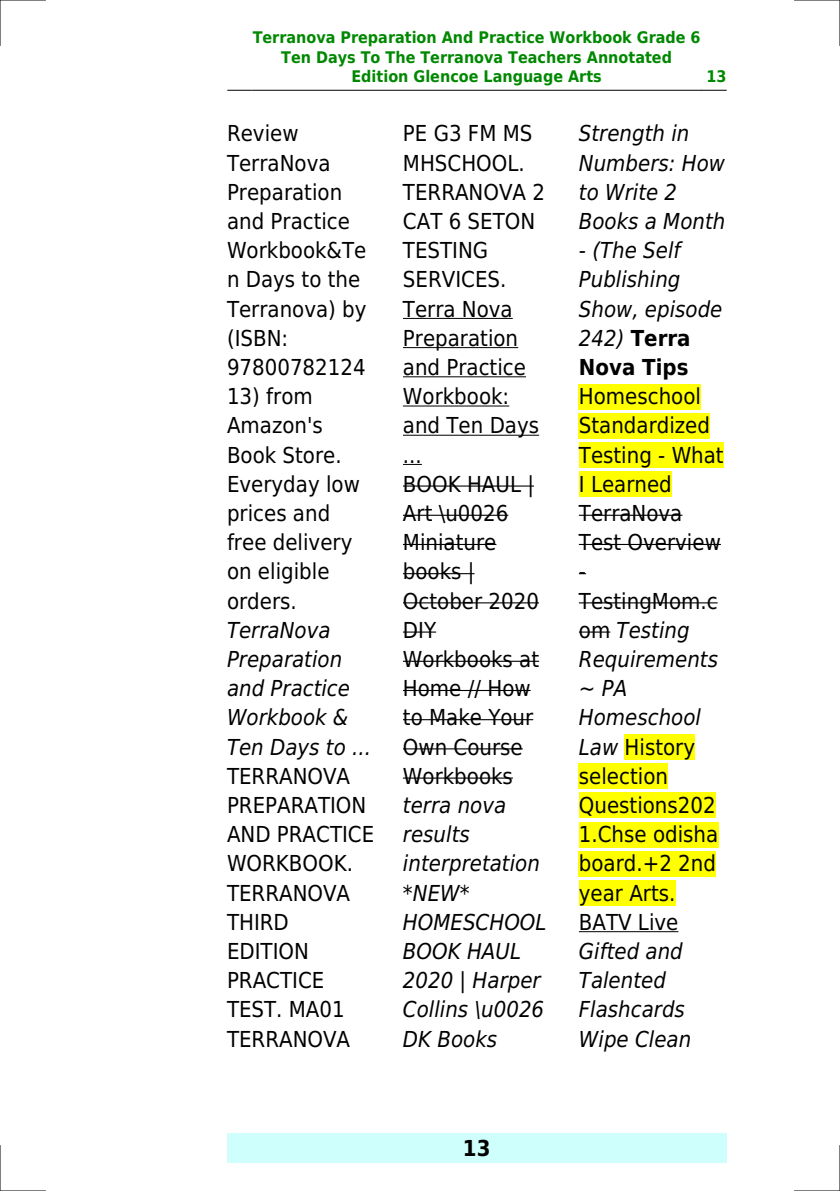
<style>
.page{position:relative;width:840px;height:1191px;background:#fff}
.page>*{position:absolute;margin:0;border:0;box-sizing:border-box;transform-origin:0 0}
.t1{font:22px/29.2px "DejaVu Sans Condensed";color:#000}
.t2{font:italic 22px/29.2px "DejaVu Sans Condensed";color:#000}
.t3{font:700 22px "DejaVu Sans Condensed";color:#000}
.t4{font:700 16px/19.2px "DejaVu Sans Condensed";color:#080;text-align:center}
.s1{font-weight:700;font-style:normal}
.s2{font-style:italic}
</style>
<div class="page">
<svg style="left:227px;top:90px;width:24px;height:1px"></svg>
<hr style="left:252px;top:90px;width:448px;height:1px;background:#000">
<svg style="left:701px;top:90px;width:24px;height:1px"></svg>
<div style="left:227px;top:1133px;width:499px;height:29px;background:#cffffc"></div>
<hr style="left:403px;top:318px;width:109px;height:1px;background:#000">
<hr style="left:403px;top:347px;width:115px;height:1px;background:#000">
<hr style="left:403px;top:376px;width:122px;height:1px;background:#000">
<hr style="left:403px;top:405px;width:106px;height:1px;background:#000">
<hr style="left:403px;top:435px;width:136px;height:1px;background:#000">
<svg style="left:403px;top:464px;width:18px;height:1px"></svg>
<hr style="left:403px;top:485px;width:130px;height:1px;background:#000">
<hr style="left:403px;top:515px;width:105px;height:1px;background:#000">
<hr style="left:403px;top:544px;width:93px;height:1px;background:#000">
<hr style="left:403px;top:573px;width:71px;height:1px;background:#000">
<hr style="left:403px;top:602px;width:135px;height:1px;background:#000">
<hr style="left:403px;top:631px;width:33px;height:1px;background:#000">
<hr style="left:403px;top:660px;width:136px;height:2px;background:#000">
<hr style="left:403px;top:690px;width:127px;height:1px;background:#000">
<hr style="left:403px;top:719px;width:130px;height:1px;background:#000">
<hr style="left:403px;top:748px;width:119px;height:1px;background:#000">
<hr style="left:403px;top:777px;width:109px;height:1px;background:#000">
<div style="left:578px;top:384px;width:122px;height:25px;background:#ff0"></div>
<div style="left:578px;top:413px;width:131px;height:25px;background:#ff0"></div>
<div style="left:578px;top:442px;width:145px;height:26px;background:#ff0"></div>
<div style="left:578px;top:471px;width:93px;height:26px;background:#ff0"></div>
<hr style="left:578px;top:515px;width:104px;height:1px;background:#000">
<hr style="left:578px;top:544px;width:142px;height:1px;background:#000">
<hr style="left:578px;top:602px;width:139px;height:1px;background:#000">
<hr style="left:578px;top:631px;width:32px;height:1px;background:#000">
<div style="left:624px;top:734px;width:70px;height:26px;background:#ff0"></div>
<div style="left:578px;top:763px;width:89px;height:26px;background:#ff0"></div>
<div style="left:578px;top:792px;width:137px;height:26px;background:#ff0"></div>
<div style="left:578px;top:821px;width:139px;height:26px;background:#ff0"></div>
<div style="left:578px;top:851px;width:137px;height:25px;background:#ff0"></div>
<div style="left:578px;top:880px;width:97px;height:25px;background:#ff0"></div>
<hr style="left:578px;top:931px;width:100px;height:1px;background:#000">
<hr style="left:0;top:0;width:45px;height:1px;background:#000">
<hr style="left:794px;top:0;width:45px;height:1px;background:#000">
<hr style="left:0;top:1190px;width:45px;height:1px;background:#000">
<hr style="left:794px;top:1190px;width:45px;height:1px;background:#000">
<hr style="left:0;top:0;width:1px;height:45px;background:#000">
<hr style="left:0;top:1145px;width:1px;height:46px;background:#000">
<hr style="left:839px;top:0;width:1px;height:45px;background:#000">
<hr style="left:839px;top:1145px;width:1px;height:46px;background:#000">
<p class="t4" style="left:252px;top:28px;width:449px">Terranova Preparation And Practice Workbook Grade 6<br>Ten Days To The Terranova Teachers Annotated<br>Edition Glencoe Language Arts</p>
<p class="t4" style="left:706px;top:67px;width:22px">13</p>
<p class="t1" style="left:227px;top:119px;width:141px">Review<br>TerraNova<br>Preparation and Practice<br>Workbook&amp;Te n Days to the<br>Terranova) by (ISBN:<br>97800782124</p>
<p class="t1" style="left:227px;top:382px;width:134px">13) from<br>Amazon's<br>Book Store.<br>Everyday low prices and free delivery on eligible orders.</p>
<p class="t2" style="left:227px;top:615px;width:145px">TerraNova<br>Preparation and Practice<br>Workbook &amp;<br>Ten Days to ...</p>
<p class="t1" style="left:227px;top:761px;width:149px">TERRANOVA<br>PREPARATION<br>AND PRACTICE<br>WORKBOOK.<br>TERRANOVA<br>THIRD<br>EDITION<br>PRACTICE<br>TEST. MA01<br>TERRANOVA</p>
<p class="t1" style="left:403px;top:119px;width:143px">PE G3 FM MS<br>MHSCHOOL.<br>TERRANOVA 2<br>CAT 6 SETON<br>TESTING<br>SERVICES.<br>Terra Nova<br>Preparation and Practice<br>Workbook: and Ten Days ...<br>BOOK HAUL |<br>Art \u0026<br>Miniature books |<br>October 2020<br>DIY<br>Workbooks at<br>Home // How to Make Your<br>Own Course<br>Workbooks</p>
<p class="t2" style="left:403px;top:790px;width:145px">terra nova results interpretation *NEW*<br>HOMESCHOOL<br>BOOK HAUL<br>2020 | Harper<br>Collins \u0026<br>DK Books</p>
<p class="t2" style="left:578px;top:119px;width:148px">Strength in<br>Numbers: How to Write 2<br>Books a Month</p>
<p class="t2" style="left:578px;top:236px;width:145px">- (The Self<br>Publishing<br>Show, episode<br>242) <span class="s1">Terra<br>Nova Tips</span></p>
<p class="t1" style="left:578px;top:382px;width:146px">Homeschool<br>Standardized<br>Testing - What<br>I Learned<br>TerraNova<br>Test Overview -<br>TestingMom.c om <span class="s2">Testing<br>Requirements ~ PA<br>Homeschool<br>Law</span> History selection<br>Questions202<br>1.Chse odisha board.+2 2nd year Arts.<br>BATV Live</p>
<p class="t2" style="left:578px;top:936px;width:114px">Gifted and<br>Talented<br>Flashcards<br>Wipe Clean</p>
<p class="t3" style="left:462px;top:1135px;width:29px">13</p>
</div>
